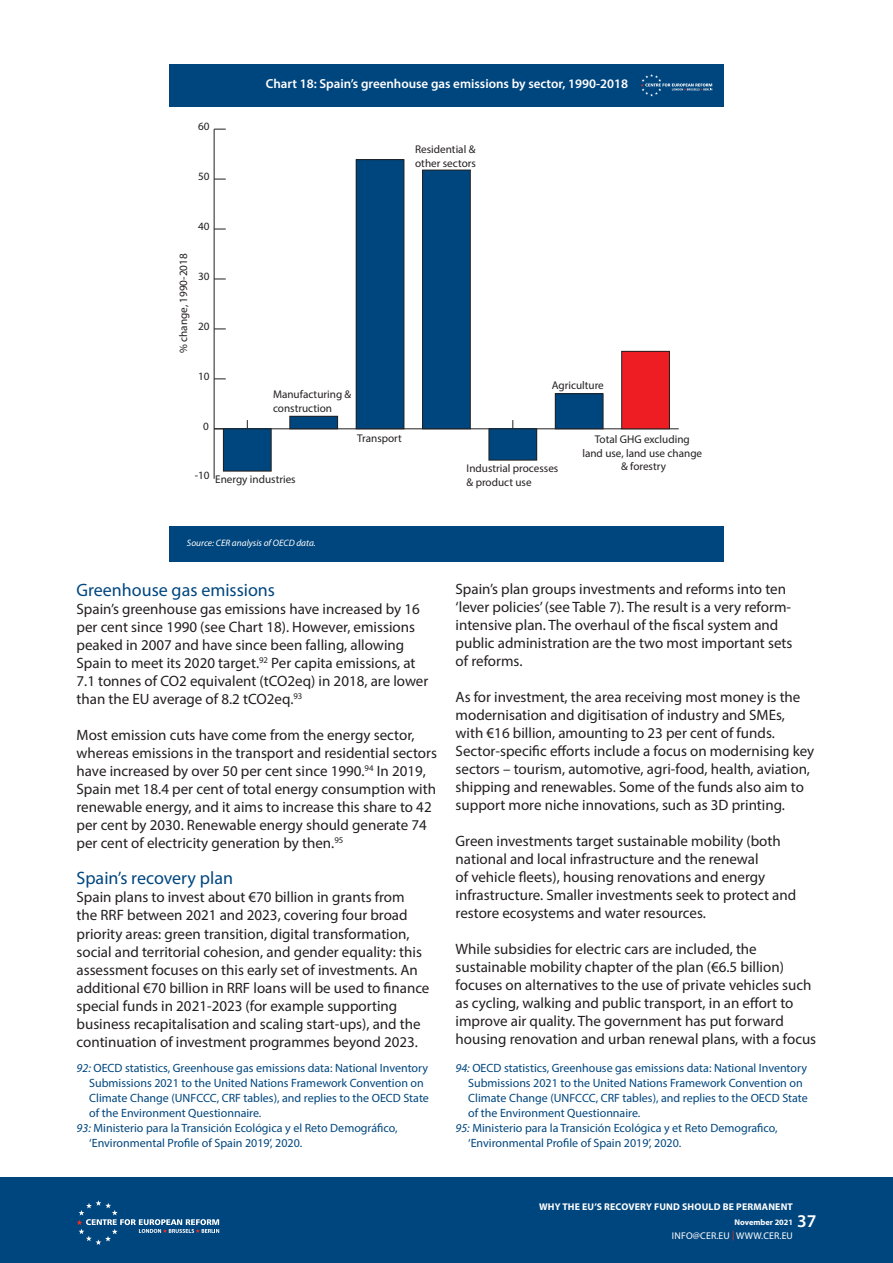
<style>
.page{position:relative;width:893px;height:1263px;background:#fff}
.page>*{position:absolute;margin:0;border:0;box-sizing:border-box;transform-origin:0 0}
.Body_Copy{font:18px "Myriad Pro";color:#00467e}
.t1{font:600 18px "Myriad Pro";color:#fff}
.Body_Copy-2{font:15px/18px "Myriad Pro";color:#231f20}
.t2{font:600 13.05px "Myriad Pro";color:#fff}
.Footnotes{font:12px/15px "Myriad Pro";color:#00467e}
.t3{font:11.25px/13.4px "Myriad Pro";color:#231f20}
.t4{font:700 9.75px "Myriad Pro";letter-spacing:.02em;color:#fff}
.t5{font:9.75px "Myriad Pro";letter-spacing:.02em;color:#fff}
.t6{font:italic 9.3px "Myriad Pro";color:#fff}
.t7{font:700 8.25px "Myriad Pro";color:#fff}
.s1{font-style:italic}
.s2{color:#ee2e22}
</style>
<div class="page">
<div style="left:0;top:1178px;width:893px;height:85px;background:#00467e"></div>
<svg style="left:77px;top:1200px;width:142px;height:45px"></svg>
<div style="left:169px;top:64px;width:555px;height:42px;background:#00467e"></div>
<svg style="left:641px;top:74px;width:71px;height:22px"></svg>
<div style="left:169px;top:526px;width:555px;height:36px;background:#00467e"></div>
<hr style="left:214px;top:428px;width:465px;height:1px;background:#231f20">
<hr style="left:214px;top:129px;width:1px;height:350px;background:#231f20">
<svg style="left:214px;top:428px;width:12px;height:1px"></svg>
<svg style="left:214px;top:378px;width:12px;height:1px"></svg>
<svg style="left:214px;top:328px;width:12px;height:1px"></svg>
<svg style="left:214px;top:278px;width:12px;height:1px"></svg>
<svg style="left:214px;top:229px;width:12px;height:1px"></svg>
<svg style="left:214px;top:179px;width:12px;height:1px"></svg>
<svg style="left:214px;top:129px;width:12px;height:1px"></svg>
<div style="left:223px;top:429px;width:48px;height:42px;background:#00467e"></div>
<div style="left:223px;top:429px;width:48px;height:42px;border:1px solid #231f20"></div>
<div style="left:290px;top:416px;width:48px;height:13px;background:#00467e"></div>
<div style="left:290px;top:416px;width:48px;height:13px;border:1px solid #231f20"></div>
<div style="left:356px;top:160px;width:48px;height:269px;background:#00467e"></div>
<div style="left:356px;top:159px;width:48px;height:270px;border:1px solid #231f20"></div>
<div style="left:423px;top:170px;width:47px;height:259px;background:#00467e"></div>
<div style="left:422px;top:170px;width:49px;height:259px;border:1px solid #231f20"></div>
<div style="left:489px;top:429px;width:48px;height:31px;background:#00467e"></div>
<div style="left:489px;top:429px;width:48px;height:31px;border:1px solid #231f20"></div>
<div style="left:555px;top:394px;width:48px;height:35px;background:#00467e"></div>
<div style="left:555px;top:393px;width:48px;height:36px;border:1px solid #231f20"></div>
<div style="left:622px;top:351px;width:47px;height:78px;background:#ee1d23"></div>
<div style="left:621px;top:351px;width:49px;height:78px;border:1px solid #231f20"></div>
<p class="t3" style="left:198px;top:119px;width:13px">60</p>
<p class="t3" style="left:198px;top:169px;width:13px">50</p>
<p class="t3" style="left:198px;top:219px;width:13px">40</p>
<p class="t3" style="left:176px;top:353px;width:101px;rotate:-90deg">% change, 1990-2018</p>
<p class="t3" style="left:198px;top:269px;width:13px">30</p>
<p class="t3" style="left:198px;top:319px;width:13px">20</p>
<p class="t3" style="left:198px;top:369px;width:13px">10</p>
<p class="t3" style="left:203px;top:419px;width:7px">0</p>
<p class="t2" style="left:266px;top:76px;width:364px">Chart 18: Spain’s greenhouse gas emissions by sector, 1990-2018</p>
<p class="t3" style="left:415px;top:143px;width:62px">Residential &amp; other sectors</p>
<p class="t3" style="left:273px;top:388px;width:80px">Manufacturing &amp; construction</p>
<p class="t3" style="left:552px;top:379px;width:54px">Agriculture</p>
<p class="t3" style="left:195px;top:469px;width:16px">-10</p>
<p class="t3" style="left:215px;top:472px;width:82px">Energy industries</p>
<p class="t3" style="left:357px;top:432px;width:46px">Transport</p>
<p class="t3" style="left:467px;top:461px;width:93px">Industrial processes &amp; product use</p>
<p class="t3" style="left:582px;top:433px;width:121px;text-align:center">Total GHG excluding<br>land use, land use change &amp; forestry</p>
<p class="t6" style="left:187px;top:537px;width:130px">Source: CER analysis of OECD data.</p>
<p class="Body_Copy" style="left:77px;top:579px;width:200px">Greenhouse gas emissions</p>
<p class="Body_Copy-2" style="left:77px;top:600px;width:353px">Spain’s greenhouse gas emissions have increased by 16 per cent since 1990 (see Chart 18). However, emissions peaked in 2007 and have since been falling, allowing Spain to meet its 2020 target.<sup>92</sup> Per capita emissions, at 7.1 tonnes of CO2 equivalent (tCO2eq) in 2018, are lower than the EU average of 8.2 tCO2eq.<sup>93</sup></p>
<p class="Body_Copy-2" style="left:77px;top:726px;width:362px">Most emission cuts have come from the energy sector, whereas emissions in the transport and residential sectors have increased by over 50 per cent since 1990.<sup>94</sup> In 2019, Spain met 18.4 per cent of total energy consumption with renewable energy, and it aims to increase this share to 42 per cent by 2030. Renewable energy should generate 74 per cent of electricity generation by then.<sup>95</sup></p>
<p class="Body_Copy" style="left:77px;top:867px;width:158px">Spain’s recovery plan</p>
<p class="Body_Copy-2" style="left:77px;top:888px;width:354px">Spain plans to invest about €70 billion in grants from<br>the RRF between 2021 and 2023, covering four broad priority areas: green transition, digital transformation, social and territorial cohesion, and gender equality: this assessment focuses on this early set of investments. An additional €70 billion in RRF loans will be used to finance special funds in 2021-2023 (for example supporting business recapitalisation and scaling start-ups), and the continuation of investment programmes beyond 2023.</p>
<p class="Footnotes" style="left:89px;top:1060px;width:341px;text-indent:-13px"><span class="s1">92:</span> OECD statistics, Greenhouse gas emissions data: National Inventory Submissions 2021 to the United Nations Framework Convention on Climate Change (UNFCCC, CRF tables), and replies to the OECD State of the Environment Questionnaire.</p>
<p class="Footnotes" style="left:89px;top:1120px;width:310px;text-indent:-13px"><span class="s1">93:</span> Ministerio para la Transición Ecológica y el Reto Demográfico, ‘Environmental Profile of Spain 2019’, 2020.</p>
<p class="Body_Copy-2" style="left:456px;top:580px;width:338px">Spain’s plan groups investments and reforms into ten ‘lever policies’ (see Table 7). The result is a very reform&shy;intensive plan. The overhaul of the fiscal system and public administration are the two most important sets of reforms.</p>
<p class="Body_Copy-2" style="left:456px;top:688px;width:360px">As for investment, the area receiving most money is the modernisation and digitisation of industry and SMEs, with €16 billion, amounting to 23 per cent of funds.<br>Sector-specific efforts include a focus on modernising key sectors – tourism, automotive, agri-food, health, aviation, shipping and renewables. Some of the funds also aim to support more niche innovations, such as 3D printing.</p>
<p class="Body_Copy-2" style="left:456px;top:832px;width:342px">Green investments target sustainable mobility (both national and local infrastructure and the renewal<br>of vehicle fleets), housing renovations and energy infrastructure. Smaller investments seek to protect and restore ecosystems and water resources.</p>
<p class="Body_Copy-2" style="left:456px;top:940px;width:362px">While subsidies for electric cars are included, the sustainable mobility chapter of the plan (€6.5 billion) focuses on alternatives to the use of private vehicles such as cycling, walking and public transport, in an effort to improve air quality. The government has put forward housing renovation and urban renewal plans, with a focus</p>
<p class="Footnotes" style="left:468px;top:1060px;width:341px;text-indent:-13px"><span class="s1">94:</span> OECD statistics, Greenhouse gas emissions data: National Inventory Submissions 2021 to the United Nations Framework Convention on Climate Change (UNFCCC, CRF tables), and replies to the OECD State of the Environment Questionnaire.</p>
<p class="Footnotes" style="left:468px;top:1120px;width:311px;text-indent:-13px"><span class="s1">95:</span> Ministerio para la Transición Ecológica y et Reto Demografico, ‘Environmental Profile of Spain 2019’, 2020.</p>
<p class="t4" style="left:539px;top:1200px;width:255px">WHY THE EU’S RECOVERY FUND SHOULD BE PERMANENT</p>
<p class="t7" style="left:735px;top:1217px;width:60px">November 2021</p>
<p class="t5" style="left:672px;top:1229px;width:123px">INFO@CER.EU <span class="s2">|</span> WWW.CER.EU</p>
<p class="t1" style="left:797px;top:1210px;width:21px">37</p>
</div>
